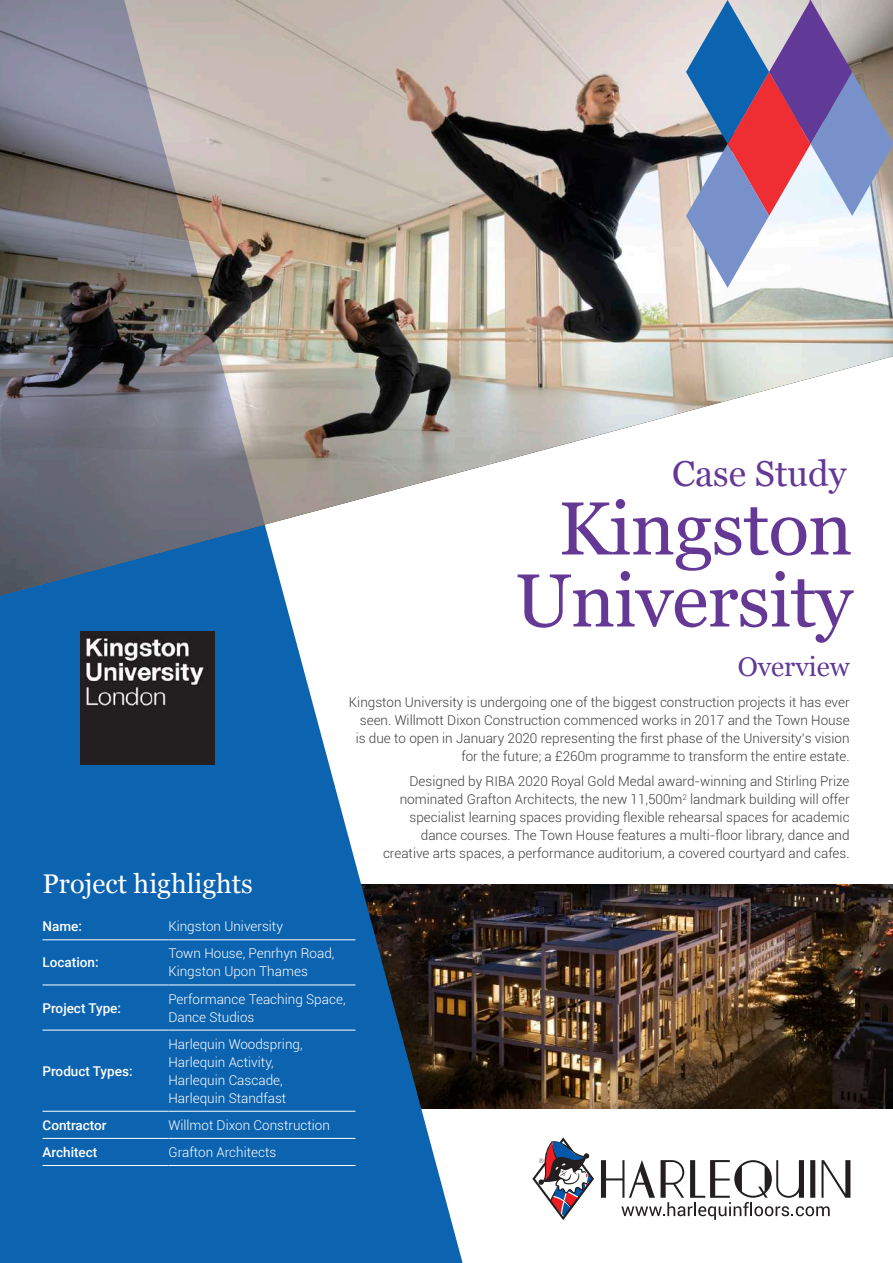
<style>
.page{position:relative;width:893px;height:1263px;background:#fff}
.page>*{position:absolute;margin:0;border:0;box-sizing:border-box;transform-origin:0 0}
.t1{font:75px/72px "Georgia";letter-spacing:-.01em;color:#653896;text-align:center}
.t2{font:36px "Georgia";color:#653896}
.t3{font:27px "Georgia";color:#fff}
.t4{font:27px "Georgia";color:#613a97}
.t5{font:300 13.5px/18px "Roboto";color:#3e3e3f;text-align:right}
.t6{font:300 13.5px/18px "Roboto";color:#fff}
.t7{font:500 13.5px "Roboto";color:#fff}
</style>
<div class="page">
<img style="left:463px;top:884px;width:430px;height:225px">
<svg style="left:0;top:595px;width:463px;height:668px;fill:#0c63b0"></svg>
<img style="left:265px;top:0;width:628px;height:595px">
<svg style="left:601px;top:1160px;width:249px;height:60px"></svg>
<svg style="left:532px;top:1137px;width:62px;height:83px"></svg>
<hr style="left:43px;top:939px;width:125px;height:1px;background:#fff">
<hr style="left:168px;top:939px;width:187px;height:1px;background:#fff">
<hr style="left:43px;top:984px;width:125px;height:1px;background:#fff">
<hr style="left:168px;top:984px;width:187px;height:1px;background:#fff">
<hr style="left:43px;top:1030px;width:125px;height:1px;background:#fff">
<hr style="left:168px;top:1030px;width:187px;height:1px;background:#fff">
<hr style="left:43px;top:1111px;width:125px;height:1px;background:#fff">
<hr style="left:168px;top:1111px;width:187px;height:1px;background:#fff">
<hr style="left:43px;top:1138px;width:125px;height:1px;background:#fff">
<hr style="left:168px;top:1138px;width:187px;height:1px;background:#fff">
<hr style="left:43px;top:1165px;width:125px;height:1px;background:#fff">
<hr style="left:168px;top:1165px;width:187px;height:1px;background:#fff">
<svg style="left:686px;top:0;width:207px;height:288px"></svg>
<svg style="left:0;top:0;width:265px;height:640px;background:#737b87"></svg>
<img style="left:81px;top:631px;width:133px;height:134px">
<h2 class="t2" style="left:672px;top:459px;width:176px">Case Study</h2>
<h1 class="t1" style="left:515px;top:498px;width:339px">Kingston<br>University</h1>
<h3 class="t4" style="left:738px;top:656px;width:113px">Overview</h3>
<p class="t5" style="left:349px;top:694px;width:502px">Kingston University is undergoing one of the biggest construction projects it has ever seen. Willmott Dixon Construction commenced works in 2017 and the Town House is due to open in January 2020 representing the first phase of the University’s vision for the future; a £260m programme to transform the entire estate.</p>
<p class="t5" style="left:383px;top:773px;width:468px">Designed by RIBA 2020 Royal Gold Medal award-winning and Stirling Prize nominated Grafton Architects, the new 11,500m<sup>2</sup> landmark building will offer specialist learning spaces providing flexible rehearsal spaces for academic dance courses. The Town House features a multi-floor library, dance and creative arts spaces, a performance auditorium, a covered courtyard and cafes.</p>
<h3 class="t3" style="left:43px;top:873px;width:212px">Project highlights</h3>
<p class="t7" style="left:43px;top:921px;width:41px">Name:</p>
<p class="t6" style="left:168px;top:918px;width:116px">Kingston University</p>
<p class="t7" style="left:43px;top:957px;width:58px">Location:</p>
<p class="t6" style="left:168px;top:946px;width:168px">Town House, Penrhyn Road,<br>Kingston Upon Thames</p>
<p class="t7" style="left:43px;top:1002px;width:80px">Project Type:</p>
<p class="t6" style="left:168px;top:991px;width:179px">Performance Teaching Space,<br>Dance Studios</p>
<p class="t7" style="left:43px;top:1065px;width:92px">Product Types:</p>
<p class="t6" style="left:168px;top:1036px;width:136px">Harlequin Woodspring,<br>Harlequin Activity,<br>Harlequin Cascade,<br>Harlequin Standfast</p>
<p class="t7" style="left:43px;top:1119px;width:66px">Contractor</p>
<p class="t6" style="left:168px;top:1117px;width:163px">Willmot Dixon Construction</p>
<p class="t7" style="left:43px;top:1147px;width:56px">Architect</p>
<p class="t6" style="left:168px;top:1144px;width:109px">Grafton Architects</p>
</div>
